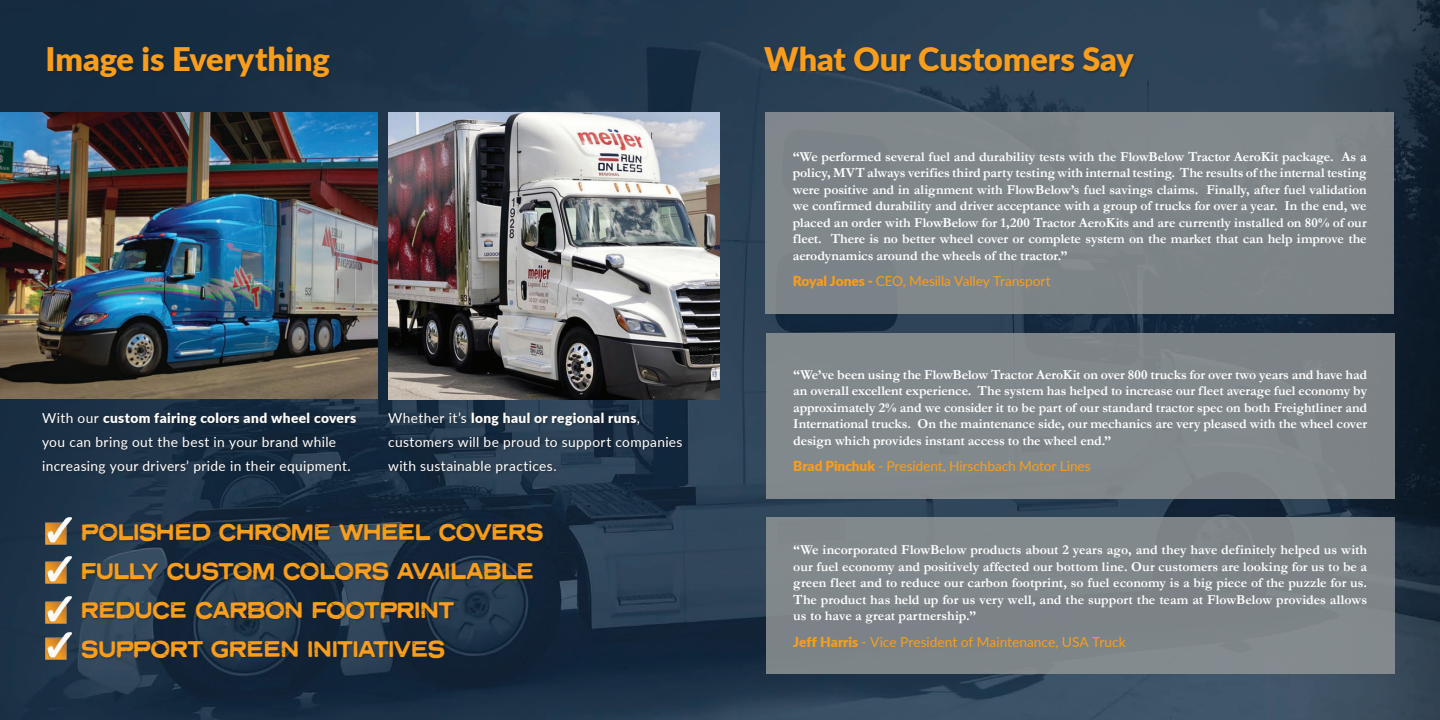
<style>
.page{position:relative;width:1440px;height:720px;background:#fff}
.page>*{position:absolute;margin:0;border:0;box-sizing:border-box;transform-origin:0 0}
.t1{font:900 32.5px "Lato";letter-spacing:-.005em;color:#f89e1c}
.t2{font:24.38px/38.8px "Neuzon";color:#f89e1c;scale:.87 1}
.t3{font:700 13.75px/16.5px "Garamond";letter-spacing:-.005em;color:#fff;text-align:justify}
.t4{font:13.75px/23.8px "Lato";letter-spacing:.025em;color:#fff}
.t5{font:13.75px "Lato";letter-spacing:-.01em;color:#f89e1c}
.s1{font-weight:900}
</style>
<div class="page">
<img style="left:0;top:0;width:1440px;height:720px">
<div style="left:48px;top:47px;width:284px;height:33px;background:#231f20;opacity:.47"></div>
<div style="left:42px;top:413px;width:317px;height:62px;background:#231f20;opacity:.47"></div>
<div style="left:82px;top:523px;width:464px;height:138px;background:#231f20;opacity:.47"></div>
<div style="left:764px;top:47px;width:373px;height:32px;background:#231f20;opacity:.47"></div>
<div style="left:766px;top:518px;width:629px;height:156px;background:#7f868a"></div>
<div style="left:766px;top:333px;width:629px;height:166px;background:#81888c"></div>
<div style="left:765px;top:113px;width:629px;height:201px;background:#80878b"></div>
<img style="left:0;top:113px;width:377px;height:285px">
<img style="left:388px;top:113px;width:332px;height:286px">
<img style="left:44px;top:518px;width:28px;height:29px">
<img style="left:44px;top:596px;width:28px;height:29px">
<img style="left:44px;top:556px;width:28px;height:29px">
<img style="left:44px;top:632px;width:28px;height:29px">
<div style="left:388px;top:412px;width:297px;height:63px;background:#231f20;opacity:.47"></div>
<h1 class="t1" style="left:46px;top:35px;width:286px">Image is Everything</h1>
<p class="t4" style="left:42px;top:406px;width:316px">With our <span class="s1">custom fairing colors and wheel covers </span>you can bring out the best in your brand while increasing your drivers’ pride in their equipment.</p>
<p class="t4" style="left:388px;top:406px;width:296px">Whether it’s <span class="s1">long haul or regional runs</span>, customers will be proud to support companies with sustainable practices.</p>
<h2 class="t2" style="left:81px;top:513px;width:532px">POLISHED CHROME WHEEL COVERS<br>FULLY CUSTOM COLORS AVAILABLE<br>REDUCE CARBON FOOTPRINT<br>SUPPORT GREEN INITIATIVES</h2>
<h1 class="t1" style="left:764px;top:35px;width:371px">What Our Customers Say</h1>
<p class="t3" style="left:793px;top:148px;width:575px">“We performed several fuel and durability tests with the FlowBelow Tractor AeroKit package. As a policy, MVT always verifies third party testing with internal testing. The results of the internal testing were positive and in alignment with FlowBelow’s fuel savings claims. Finally, after fuel validation we confirmed durability and driver acceptance with a group of trucks for over a year. In the end, we placed an order with FlowBelow for 1,200 Tractor AeroKits and are currently installed on 80% of our fleet. There is no better wheel cover or complete system on the market that can help improve the aerodynamics around the wheels of the tractor.”</p>
<p class="t5" style="left:793px;top:272px;width:259px"><span class="s1">Royal Jones -</span> CEO, Mesilla Valley Transport</p>
<p class="t3" style="left:793px;top:366px;width:575px">“We’ve been using the FlowBelow Tractor AeroKit on over 800 trucks for over two years and have had an overall excellent experience. The system has helped to increase our fleet average fuel economy by approximately 2% and we consider it to be part of our standard tractor spec on both Freightliner and International trucks. On the maintenance side, our mechanics are very pleased with the wheel cover design which provides instant access to the wheel end.”</p>
<p class="t5" style="left:793px;top:457px;width:299px"><span class="s1">Brad Pinchuk</span> - President, Hirschbach Motor Lines</p>
<p class="t3" style="left:793px;top:542px;width:575px">“We incorporated FlowBelow products about 2 years ago, and they have definitely helped us with our fuel economy and positively affected our bottom line. Our customers are looking for us to be a green fleet and to reduce our carbon footprint, so fuel economy is a big piece of the puzzle for us.<br>The product has held up for us very well, and the support the team at FlowBelow provides allows us to have a great partnership.”</p>
<p class="t5" style="left:793px;top:632px;width:334px"><span class="s1">Jeff Harris</span> - Vice President of Maintenance, USA Truck</p>
</div>
